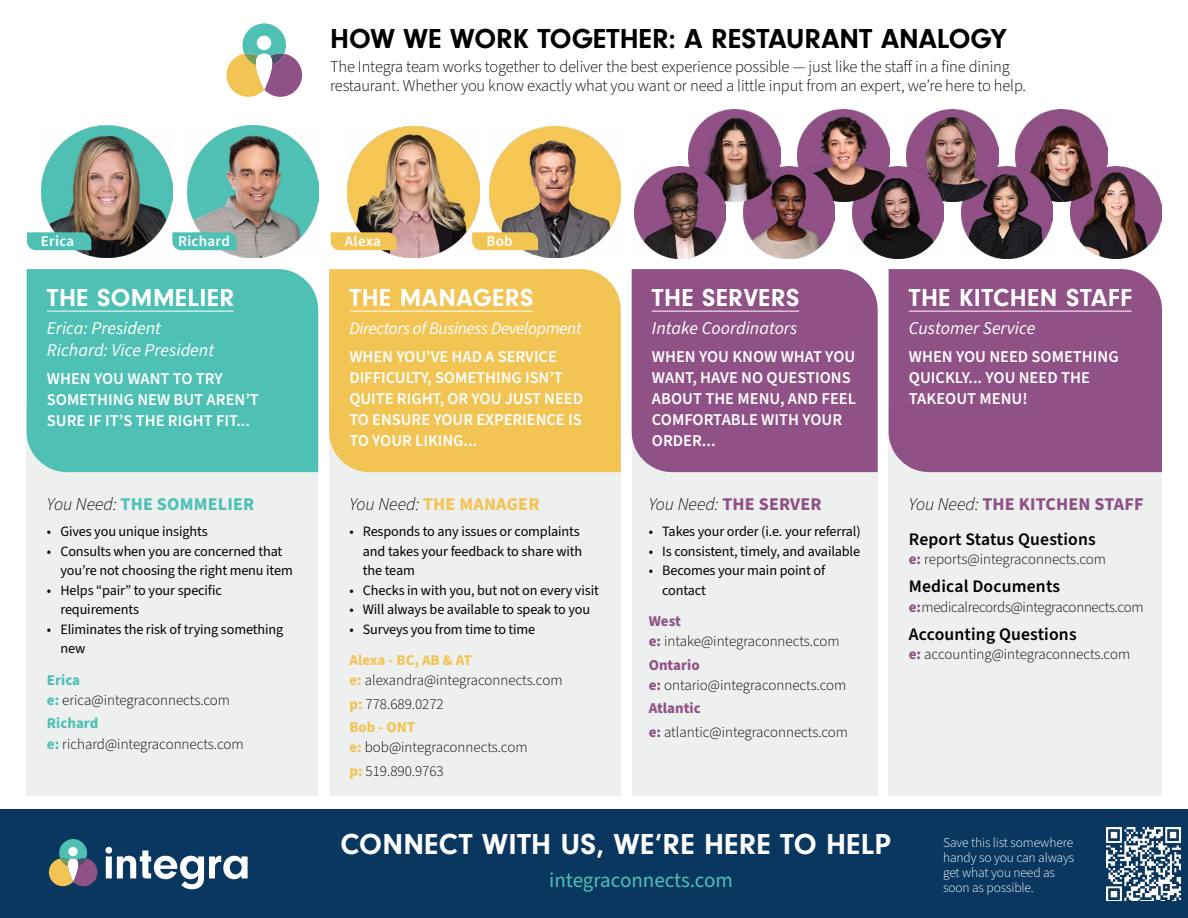
<style>
.page{position:relative;width:1188px;height:918px;background:#fff}
.page>*{position:absolute;margin:0;border:0;box-sizing:border-box;transform-origin:0 0}
.t1{font:700 30px "Neuzeit Gro";letter-spacing:.01em;color:#fff}
.t2{font:700 28.5px "Neuzeit Gro";color:#000}
.t3{font:700 25.5px "Neuzeit Gro";letter-spacing:.02em;color:#fff}
.t4{font:21px "Source Sans Pro";color:#4ec0b4}
.t5{font:italic 18px/21.6px "Source Sans 3";color:#fff}
.t6{font:700 18px "Source Sans Pro";letter-spacing:.01em;color:#8f5186}
.t7{font:700 18px "Source Sans Pro";letter-spacing:.01em;color:#4ec0b4}
.t8{font:700 18px "Source Sans Pro";letter-spacing:.01em;color:#f1c454}
.t9{font:600 17.7px "Source Sans Pro";letter-spacing:.01em;color:#000}
.t10{font:italic 17.4px "Source Sans 3";letter-spacing:-.02em;color:#fff}
.t11{font:600 16.5px/21px "Source Sans Pro";color:#fff}
.t12{font:300 16.5px/19.5px "Source Sans Pro";letter-spacing:-.01em;color:#000}
.t13{font:300 15px/20.1px "Source Sans Pro";color:#000}
.t14{font:300 15px "Source Sans Pro";letter-spacing:-.02em;color:#000}
.t15{font:600 15px "Source Sans Pro";letter-spacing:.02em;color:#fff}
.t16{font:14.25px/19.5px "Source Sans 3";letter-spacing:-.01em;color:#000}
.t17{font:300 13.5px/15px "Source Sans Pro";letter-spacing:-.01em;color:#fff}
.s1{font-weight:300;font-style:italic;color:#000}
.s2{font-weight:700;color:#4ec0b4}
.s3{font-weight:700;color:#f1c454}
.s4{font-weight:700;color:#8f5186}
</style>
<div class="page">
<img style="left:1070px;top:166px;width:92px;height:92px">
<img style="left:1016px;top:109px;width:91px;height:92px">
<img style="left:961px;top:166px;width:92px;height:92px">
<div style="left:0;top:810px;width:1188px;height:108px;background:#0a375f"></div>
<div style="left:632px;top:404px;width:246px;height:392px;background:#eeefef"></div>
<div style="left:632px;top:269px;width:246px;height:203px;background:#8f5186"></div>
<hr style="left:652px;top:311px;width:147px;height:1px;background:#fff">
<div style="left:889px;top:404px;width:273px;height:392px;background:#eeefef"></div>
<div style="left:889px;top:269px;width:273px;height:203px;background:#8f5186"></div>
<hr style="left:909px;top:311px;width:223px;height:1px;background:#fff">
<svg style="left:226px;top:23px;width:76px;height:74px"></svg>
<div style="left:257px;top:36px;width:14px;height:14px;background:#fff;border-radius:50%"></div>
<svg style="left:49px;top:839px;width:48px;height:47px"></svg>
<div style="left:68px;top:847px;width:10px;height:9px;background:#fff;border-radius:50%"></div>
<svg style="left:105px;top:847px;width:143px;height:42px"></svg>
<div style="left:27px;top:404px;width:291px;height:392px;background:#eeefef"></div>
<div style="left:27px;top:269px;width:291px;height:203px;background:#4ec0b4"></div>
<hr style="left:47px;top:311px;width:187px;height:1px;background:#fff">
<img style="left:41px;top:126px;width:131px;height:131px">
<img style="left:187px;top:126px;width:131px;height:131px">
<svg style="left:27px;top:232px;width:64px;height:18px"></svg>
<svg style="left:172px;top:232px;width:65px;height:18px"></svg>
<div style="left:329px;top:404px;width:292px;height:392px;background:#eeefef"></div>
<div style="left:329px;top:269px;width:292px;height:203px;background:#f1c454"></div>
<hr style="left:349px;top:311px;width:184px;height:1px;background:#fff">
<img style="left:348px;top:126px;width:131px;height:132px">
<svg style="left:331px;top:232px;width:66px;height:18px"></svg>
<img style="left:489px;top:126px;width:132px;height:132px">
<svg style="left:472px;top:232px;width:66px;height:18px"></svg>
<img style="left:907px;top:109px;width:91px;height:92px">
<img style="left:852px;top:166px;width:92px;height:92px">
<img style="left:798px;top:109px;width:91px;height:92px">
<img style="left:743px;top:166px;width:92px;height:92px">
<img style="left:689px;top:109px;width:91px;height:92px">
<img style="left:634px;top:166px;width:92px;height:92px">
<img style="left:1106px;top:827px;width:75px;height:74px">
<h2 class="t2" style="left:330px;top:23px;width:678px">HOW WE WORK TOGETHER: A RESTAURANT ANALOGY</h2>
<p class="t12" style="left:330px;top:57px;width:698px">The Integra team works together to deliver the best experience possible — just like the staff in a fine dining restaurant. Whether you know exactly what you want or need a little input from an expert, we’re here to help.</p>
<p class="t15" style="left:41px;top:231px;width:35px">Erica</p>
<p class="t15" style="left:178px;top:231px;width:53px">Richard</p>
<h3 class="t3" style="left:47px;top:284px;width:189px">THE SOMMELIER</h3>
<p class="t5" style="left:47px;top:318px;width:169px">Erica: President<br>Richard: Vice President</p>
<p class="t11" style="left:47px;top:368px;width:214px">WHEN YOU WANT TO TRY<br>SOMETHING NEW BUT AREN’T<br>SURE IF IT’S THE RIGHT FIT...</p>
<p class="t7" style="left:47px;top:492px;width:209px"><span class="s1">You Need:</span> THE SOMMELIER</p>
<p class="t16" style="left:47px;top:522px;width:162px">• Gives you unique insights</p>
<p class="t16" style="left:60px;top:541px;width:234px;text-indent:-13px">• Consults when you are concerned that you’re not choosing the right menu item</p>
<p class="t16" style="left:60px;top:580px;width:163px;text-indent:-13px">• Helps “pair” to your specific requirements</p>
<p class="t16" style="left:60px;top:619px;width:224px;text-indent:-13px">• Eliminates the risk of trying something new</p>
<p class="t13" style="left:47px;top:670px;width:185px"><span class="s2">Erica<br>e:</span> erica@integraconnects.com</p>
<p class="t13" style="left:47px;top:714px;width:198px"><span class="s2">Richard<br>e:</span> richard@integraconnects.com</p>
<p class="t15" style="left:345px;top:231px;width:37px">Alexa</p>
<p class="t15" style="left:486px;top:231px;width:28px">Bob</p>
<h3 class="t3" style="left:349px;top:284px;width:185px">THE MANAGERS</h3>
<p class="t10" style="left:349px;top:318px;width:234px">Directors of Business Development</p>
<p class="t11" style="left:349px;top:346px;width:235px">WHEN YOU’VE HAD A SERVICE<br>DIFFICULTY, SOMETHING ISN’T<br>QUITE RIGHT, OR YOU JUST NEED<br>TO ENSURE YOUR EXPERIENCE IS<br>TO YOUR LIKING...</p>
<p class="t8" style="left:349px;top:492px;width:192px"><span class="s1">You Need:</span> THE MANAGER</p>
<p class="t16" style="left:363px;top:522px;width:221px;text-indent:-13px">• Responds to any issues or complaints and takes your feedback to share with the team</p>
<p class="t16" style="left:349px;top:580px;width:251px">• Checks in with you, but not on every visit</p>
<p class="t16" style="left:349px;top:600px;width:242px">• Will always be available to speak to you</p>
<p class="t16" style="left:349px;top:619px;width:187px">• Surveys you from time to time</p>
<p class="t13" style="left:349px;top:651px;width:215px"><span class="s3">Alexa - BC, AB &amp; AT<br>e:</span> alexandra@integraconnects.com</p>
<p class="t13" style="left:349px;top:693px;width:96px;line-height:23.4px"><span class="s3">p:</span> 778.689.0272<br><span class="s3">Bob - ONT</span></p>
<p class="t13" style="left:349px;top:736px;width:180px;line-height:23.4px"><span class="s3">e:</span> bob@integraconnects.com <span class="s3">p:</span> 519.890.9763</p>
<h3 class="t3" style="left:652px;top:284px;width:149px">THE SERVERS</h3>
<p class="t5" style="left:652px;top:318px;width:147px">Intake Coordinators</p>
<p class="t11" style="left:652px;top:346px;width:206px">WHEN YOU KNOW WHAT YOU<br>WANT, HAVE NO QUESTIONS<br>ABOUT THE MENU, AND FEEL<br>COMFORTABLE WITH YOUR<br>ORDER...</p>
<p class="t6" style="left:649px;top:492px;width:174px"><span class="s1">You Need:</span> THE SERVER</p>
<p class="t16" style="left:649px;top:522px;width:213px">• Takes your order (i.e. your referral)</p>
<p class="t16" style="left:649px;top:541px;width:213px">• Is consistent, timely, and available</p>
<p class="t16" style="left:662px;top:561px;width:165px;text-indent:-13px">• Becomes your main point of contact</p>
<p class="t13" style="left:649px;top:612px;width:192px"><span class="s4">West<br>e:</span> intake@integraconnects.com</p>
<p class="t13" style="left:649px;top:655px;width:199px"><span class="s4">Ontario<br>e:</span> ontario@integraconnects.com</p>
<p class="t13" style="left:649px;top:697px;width:201px;line-height:23.4px"><span class="s4">Atlantic<br>e:</span> atlantic@integraconnects.com</p>
<h3 class="t3" style="left:909px;top:284px;width:225px">THE KITCHEN STAFF</h3>
<p class="t5" style="left:909px;top:318px;width:128px">Customer Service</p>
<p class="t11" style="left:909px;top:346px;width:211px">WHEN YOU NEED SOMETHING<br>QUICKLY... YOU NEED THE<br>TAKEOUT MENU!</p>
<p class="t6" style="left:909px;top:492px;width:236px"><span class="s1">You Need:</span> THE KITCHEN STAFF</p>
<p class="t9" style="left:909px;top:527px;width:188px">Report Status Questions</p>
<p class="t13" style="left:909px;top:550px;width:199px"><span class="s4">e:</span> reports@integraconnects.com</p>
<p class="t9" style="left:909px;top:574px;width:153px">Medical Documents</p>
<p class="t14" style="left:909px;top:597px;width:236px"><span class="s4">e:</span> medicalrecords@integraconnects.com</p>
<p class="t9" style="left:909px;top:622px;width:169px">Accounting Questions</p>
<p class="t13" style="left:909px;top:645px;width:223px"><span class="s4">e:</span> accounting@integraconnects.com</p>
<h1 class="t1" style="left:341px;top:828px;width:552px">CONNECT WITH US, WE’RE HERE TO HELP</h1>
<h3 class="t4" style="left:549px;top:866px;width:185px">integraconnects.com</h3>
<p class="t17" style="left:943px;top:836px;width:133px">Save this list somewhere handy so you can always get what you need as soon as possible.</p>
</div>
